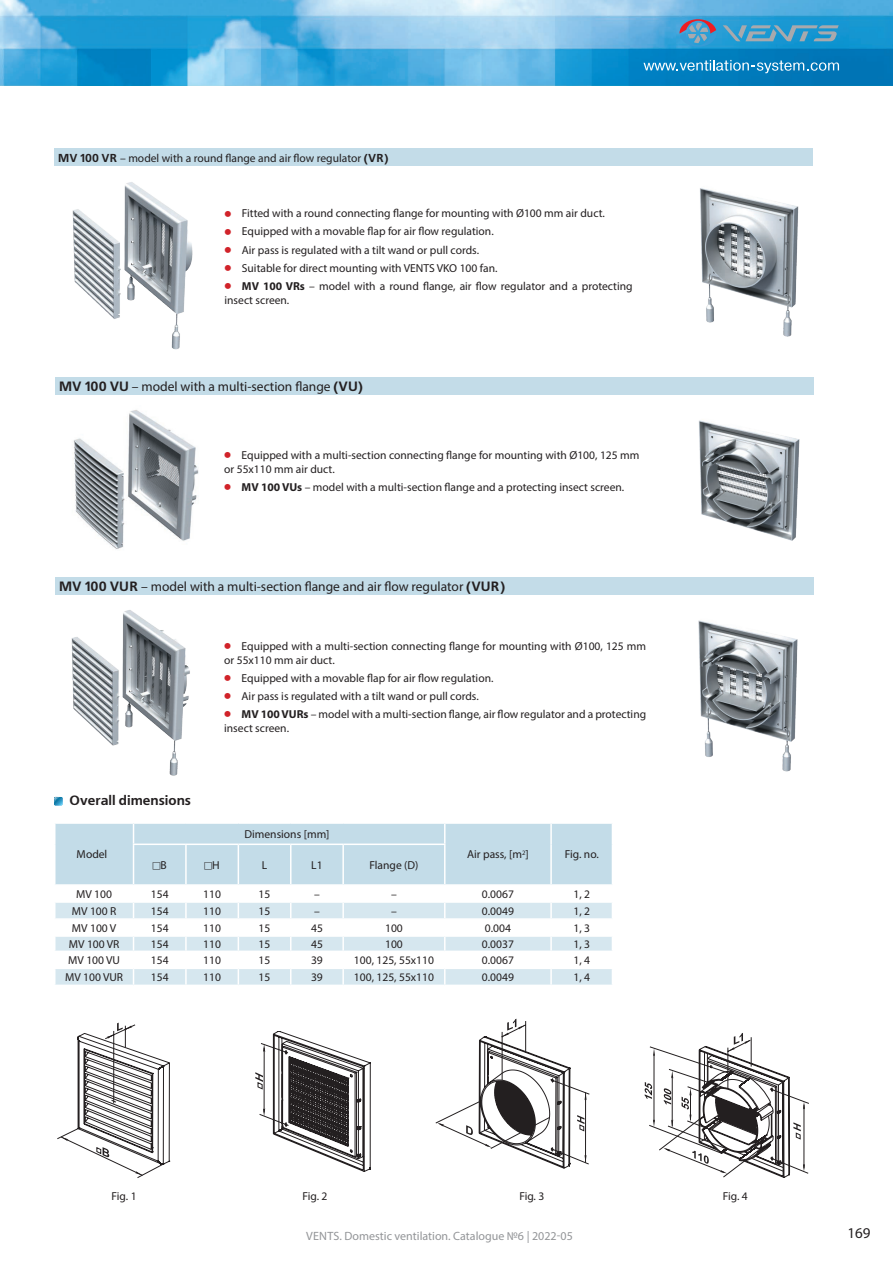
<style>
.page{position:relative;width:893px;height:1263px;background:#fff}
.page>*{position:absolute;margin:0;border:0;box-sizing:border-box;transform-origin:0 0}
.t1{font:15px "Myriad Pro";color:#231f20}
.t2{font:13.5px "Myriad Pro";color:#231f20}
.t3{font:700 13.5px "Free Set C";color:#231f20}
.t4{font:12px "Myriad Pro";color:#939598}
.t5{font:11.55px/13.8px "Myriad Pro";color:#231f20}
.s1{font-family:"Free Set C";font-weight:700}
.s2{font-family:"Free Set C";font-weight:700;font-size:17.4px;color:#d1232a}
.s3{font-weight:700}
</style>
<div class="page">
<img style="left:0;top:0;width:893px;height:85px">
<svg style="left:643px;top:60px;width:196px;height:13px;background:#3a98ca"></svg>
<svg style="left:723px;top:25px;width:116px;height:16px;background:#559fc2"></svg>
<svg style="left:679px;top:19px;width:38px;height:28px"></svg>
<svg style="left:54px;top:797px;width:8px;height:8px"></svg>
<div style="left:55px;top:377px;width:758px;height:17px;background:#c3dce8"></div>
<div style="left:55px;top:577px;width:758px;height:17px;background:#c3dce8"></div>
<div style="left:54px;top:149px;width:758px;height:17px;background:#c3dce8"></div>
<img style="left:698px;top:620px;width:100px;height:152px">
<img style="left:71px;top:610px;width:119px;height:166px">
<img style="left:699px;top:420px;width:101px;height:121px">
<img style="left:73px;top:410px;width:126px;height:139px">
<img style="left:72px;top:182px;width:121px;height:168px">
<img style="left:700px;top:188px;width:99px;height:149px">
<svg style="left:57px;top:1023px;width:113px;height:155px"></svg>
<svg style="left:255px;top:1031px;width:115px;height:140px"></svg>
<svg style="left:435px;top:1019px;width:155px;height:150px"></svg>
<svg style="left:645px;top:1033px;width:164px;height:145px"></svg>
<svg style="left:55px;top:823px;width:557px;height:161px"></svg>
<p class="t5" style="left:58px;top:151px;width:332px"><span class="s1">MV 100 VR</span> – model with a round flange and air flow regulator <span class="s1">(VR)</span></p>
<p class="t5" style="left:225px;top:206px;width:382px"><span class="s2">•</span> Fitted with a round connecting flange for mounting with Ø100 mm air duct.</p>
<p class="t5" style="left:225px;top:224px;width:271px"><span class="s2">•</span> Equipped with a movable flap for air flow regulation.</p>
<p class="t5" style="left:225px;top:243px;width:256px"><span class="s2">•</span> Air pass is regulated with a tilt wand or pull cords.</p>
<p class="t5" style="left:225px;top:261px;width:275px"><span class="s2">•</span> Suitable for direct mounting with VENTS VKO 100 fan.</p>
<p class="t5" style="left:225px;top:279px;width:410px"><span class="s2">•</span> <span class="s3">MV 100 VRs</span> – model with a round flange, air flow regulator and a protecting insect screen.</p>
<p class="t2" style="left:59px;top:378px;width:305px"><span class="s1">MV 100 VU</span> – model with a multi-section flange <span class="s1">(VU)</span></p>
<p class="t5" style="left:224px;top:448px;width:417px"><span class="s2">•</span> Equipped with a multi-section connecting flange for mounting with Ø100, 125 mm or 55x110 mm air duct.</p>
<p class="t5" style="left:224px;top:480px;width:402px"><span class="s2">•</span> <span class="s3">MV 100 VUs</span> – model with a multi-section flange and a protecting insect screen.</p>
<p class="t2" style="left:59px;top:578px;width:447px"><span class="s1">MV 100 VUR</span> – model with a multi-section flange and air flow regulator <span class="s1">(VUR)</span></p>
<p class="t3" style="left:70px;top:793px;width:123px">Overall dimensions</p>
<p class="t5" style="left:224px;top:639px;width:423px"><span class="s2">•</span> Equipped with a multi-section connecting flange for mounting with Ø100, 125 mm or 55x110 mm air duct.</p>
<p class="t5" style="left:224px;top:671px;width:271px"><span class="s2">•</span> Equipped with a movable flap for air flow regulation.</p>
<p class="t5" style="left:224px;top:689px;width:256px"><span class="s2">•</span> Air pass is regulated with a tilt wand or pull cords.</p>
<p class="t5" style="left:224px;top:707px;width:423px"><span class="s2">•</span> <span class="s3">MV 100 VURs</span> – model with a multi-section flange, air flow regulator and a protecting insect screen.</p>
<p class="t5" style="left:244px;top:827px;width:87px">Dimensions [mm]</p>
<p class="t5" style="left:77px;top:847px;width:32px">Model</p>
<p class="t5" style="left:160px;top:858px;width:8px">B</p>
<p class="t5" style="left:212px;top:858px;width:9px">H</p>
<p class="t5" style="left:262px;top:858px;width:7px">L</p>
<p class="t5" style="left:311px;top:858px;width:13px">L1</p>
<p class="t5" style="left:369px;top:858px;width:50px">Flange (D)</p>
<p class="t5" style="left:467px;top:847px;width:63px">Air pass, [m<sup>2</sup>]</p>
<p class="t5" style="left:565px;top:847px;width:36px">Fig. no.</p>
<p class="t5" style="left:76px;top:887px;width:37px">MV 100</p>
<p class="t5" style="left:151px;top:887px;width:19px">154</p>
<p class="t5" style="left:203px;top:887px;width:19px">110</p>
<p class="t5" style="left:259px;top:887px;width:13px">15</p>
<p class="t5" style="left:314px;top:887px;width:7px">–</p>
<p class="t5" style="left:391px;top:887px;width:7px">–</p>
<p class="t5" style="left:482px;top:887px;width:34px">0.0067</p>
<p class="t5" style="left:573px;top:887px;width:18px">1, 2</p>
<p class="t5" style="left:72px;top:904px;width:46px">MV 100 R</p>
<p class="t5" style="left:151px;top:904px;width:19px">154</p>
<p class="t5" style="left:203px;top:904px;width:19px">110</p>
<p class="t5" style="left:259px;top:904px;width:13px">15</p>
<p class="t5" style="left:314px;top:904px;width:7px">–</p>
<p class="t5" style="left:391px;top:904px;width:7px">–</p>
<p class="t5" style="left:482px;top:904px;width:34px">0.0049</p>
<p class="t5" style="left:573px;top:904px;width:18px">1, 2</p>
<p class="t5" style="left:72px;top:921px;width:46px">MV 100 V</p>
<p class="t5" style="left:151px;top:921px;width:19px">154</p>
<p class="t5" style="left:203px;top:921px;width:19px">110</p>
<p class="t5" style="left:259px;top:921px;width:13px">15</p>
<p class="t5" style="left:311px;top:921px;width:13px">45</p>
<p class="t5" style="left:385px;top:921px;width:19px">100</p>
<p class="t5" style="left:485px;top:921px;width:28px">0.004</p>
<p class="t5" style="left:573px;top:921px;width:18px">1, 3</p>
<p class="t5" style="left:69px;top:937px;width:52px">MV 100 VR</p>
<p class="t5" style="left:151px;top:937px;width:19px">154</p>
<p class="t5" style="left:203px;top:937px;width:19px">110</p>
<p class="t5" style="left:259px;top:937px;width:13px">15</p>
<p class="t5" style="left:311px;top:937px;width:13px">45</p>
<p class="t5" style="left:385px;top:937px;width:19px">100</p>
<p class="t5" style="left:482px;top:937px;width:34px">0.0037</p>
<p class="t5" style="left:573px;top:937px;width:18px">1, 3</p>
<p class="t5" style="left:68px;top:953px;width:53px">MV 100 VU</p>
<p class="t5" style="left:151px;top:953px;width:19px">154</p>
<p class="t5" style="left:203px;top:953px;width:19px">110</p>
<p class="t5" style="left:259px;top:953px;width:13px">15</p>
<p class="t5" style="left:311px;top:953px;width:13px">39</p>
<p class="t5" style="left:354px;top:953px;width:82px">100, 125, 55x110</p>
<p class="t5" style="left:482px;top:953px;width:34px">0.0067</p>
<p class="t5" style="left:573px;top:953px;width:18px">1, 4</p>
<p class="t5" style="left:65px;top:970px;width:60px">MV 100 VUR</p>
<p class="t5" style="left:151px;top:970px;width:19px">154</p>
<p class="t5" style="left:203px;top:970px;width:19px">110</p>
<p class="t5" style="left:259px;top:970px;width:13px">15</p>
<p class="t5" style="left:311px;top:970px;width:13px">39</p>
<p class="t5" style="left:354px;top:970px;width:82px">100, 125, 55x110</p>
<p class="t5" style="left:482px;top:970px;width:34px">0.0049</p>
<p class="t5" style="left:573px;top:970px;width:18px">1, 4</p>
<p class="t5" style="left:112px;top:1189px;width:27px">Fig. 1</p>
<p class="t5" style="left:302px;top:1189px;width:27px">Fig. 2</p>
<p class="t5" style="left:519px;top:1189px;width:27px">Fig. 3</p>
<p class="t5" style="left:723px;top:1189px;width:27px">Fig. 4</p>
<p class="t4" style="left:306px;top:1229px;width:268px">VENTS. Domestic ventilation. Catalogue №6 | 2022-05</p>
<p class="t1" style="left:847px;top:1224px;width:25px">169</p>
</div>
